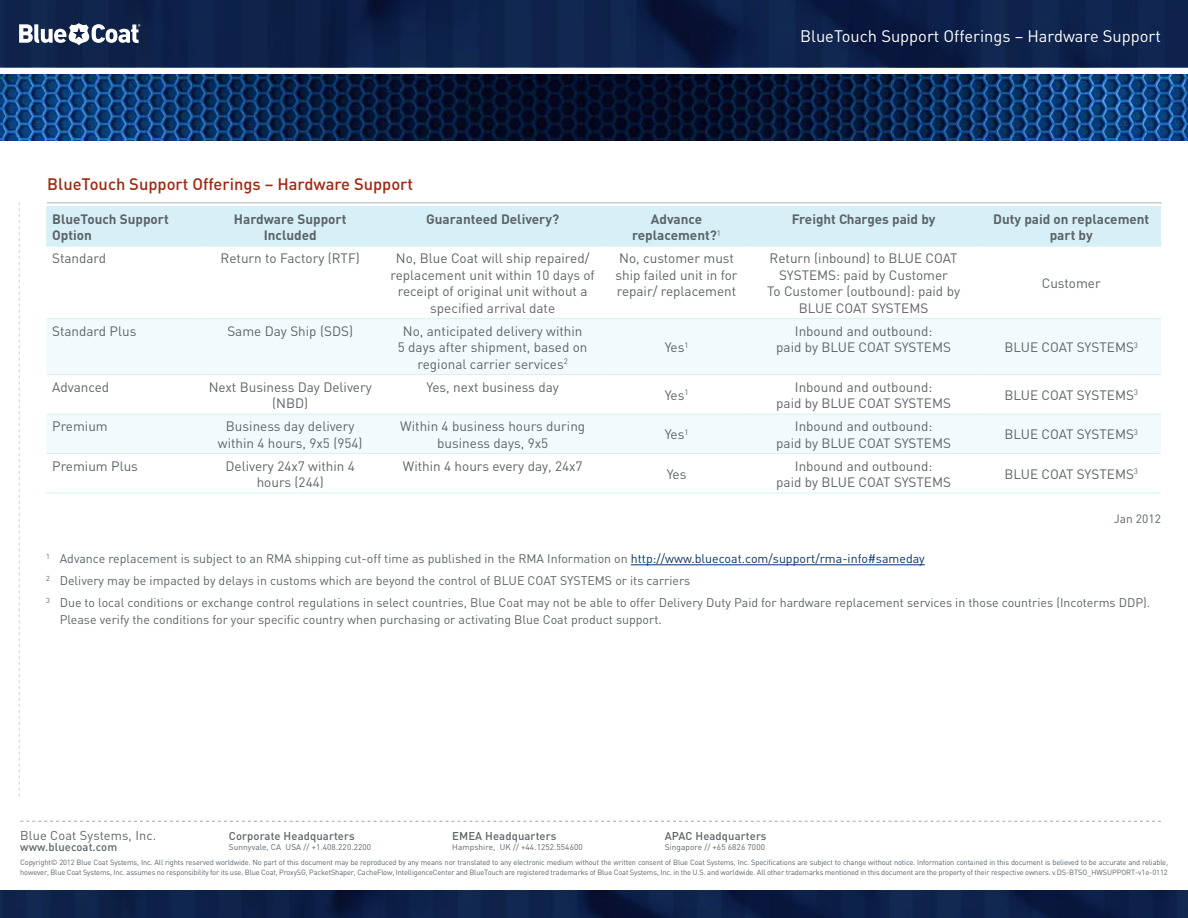
<style>
.page{position:relative;width:1188px;height:918px;background:#fff}
.page>*{position:absolute;margin:0;border:0;box-sizing:border-box;transform-origin:0 0}
.t1{font:500 16.5px "DIN";color:#a4270f}
.t2{font:16.5px "DIN";color:#fff}
.t3{font:13.5px/16.5px "DIN";color:#5d6469;text-align:center}
.t4{font:700 13.5px/16.5px "DIN";color:#5d6469;text-align:center}
.t5{font:12.75px "DIN";letter-spacing:.01em;color:#5d6469}
.t6{font:12.3px/21.8px "DIN";color:#5d6469}
.t7{font:12px "DIN";color:#5d6469}
.t8{font:500 11.25px "DIN";letter-spacing:.01em;color:#5d6469}
.t9{font:8.25px "DIN";letter-spacing:.01em;color:#5d6469}
.t10{font:7.5px/10.5px "DIN";letter-spacing:-.02em;color:#5d646a}
.s1{color:#08336a}
.s2{color:#5d6469}
</style>
<div class="page">
<hr style="left:47px;top:202px;width:1115px;height:1px;background:#aeb2b4">
<svg style="left:0;top:0;width:1188px;height:68px;background:#0e2149"></svg>
<svg style="left:19px;top:23px;width:121px;height:23px"></svg>
<svg style="left:0;top:890px;width:1188px;height:28px;background:#0d1f47"></svg>
<svg style="left:20px;top:821px;width:1141px;height:1px"></svg>
<hr style="left:631px;top:564px;width:294px;height:1px;background:#08336a">
<div style="left:46px;top:207px;width:1115px;height:39px;background:#d7f0f7"></div>
<svg style="left:46px;top:319px;width:1115px;height:134px;fill:#f2fafd"></svg>
<hr style="left:46px;top:206px;width:157px;height:1px;background:#d7f0f7">
<hr style="left:202px;top:206px;width:176px;height:1px;background:#d7f0f7">
<hr style="left:378px;top:206px;width:230px;height:1px;background:#d7f0f7">
<hr style="left:608px;top:206px;width:138px;height:1px;background:#d7f0f7">
<hr style="left:746px;top:206px;width:236px;height:1px;background:#d7f0f7">
<hr style="left:982px;top:206px;width:179px;height:1px;background:#d7f0f7">
<hr style="left:46px;top:246px;width:157px;height:1px;background:#d7f0f7">
<hr style="left:202px;top:246px;width:176px;height:1px;background:#d7f0f7">
<hr style="left:378px;top:246px;width:230px;height:1px;background:#d7f0f7">
<hr style="left:608px;top:246px;width:138px;height:1px;background:#d7f0f7">
<hr style="left:746px;top:246px;width:236px;height:1px;background:#d7f0f7">
<hr style="left:982px;top:246px;width:179px;height:1px;background:#d7f0f7">
<hr style="left:46px;top:318px;width:157px;height:1px;background:#d7f0f7">
<hr style="left:202px;top:318px;width:176px;height:1px;background:#d7f0f7">
<hr style="left:378px;top:318px;width:230px;height:1px;background:#d7f0f7">
<hr style="left:608px;top:318px;width:138px;height:1px;background:#d7f0f7">
<hr style="left:746px;top:318px;width:236px;height:1px;background:#d7f0f7">
<hr style="left:982px;top:318px;width:179px;height:1px;background:#d7f0f7">
<hr style="left:46px;top:374px;width:157px;height:1px;background:#d7f0f7">
<hr style="left:202px;top:374px;width:176px;height:1px;background:#d7f0f7">
<hr style="left:378px;top:374px;width:230px;height:1px;background:#d7f0f7">
<hr style="left:608px;top:374px;width:138px;height:1px;background:#d7f0f7">
<hr style="left:746px;top:374px;width:236px;height:1px;background:#d7f0f7">
<hr style="left:982px;top:374px;width:179px;height:1px;background:#d7f0f7">
<hr style="left:46px;top:414px;width:157px;height:1px;background:#d7f0f7">
<hr style="left:202px;top:414px;width:176px;height:1px;background:#d7f0f7">
<hr style="left:378px;top:414px;width:230px;height:1px;background:#d7f0f7">
<hr style="left:608px;top:414px;width:138px;height:1px;background:#d7f0f7">
<hr style="left:746px;top:414px;width:236px;height:1px;background:#d7f0f7">
<hr style="left:982px;top:414px;width:179px;height:1px;background:#d7f0f7">
<hr style="left:46px;top:453px;width:157px;height:1px;background:#d7f0f7">
<hr style="left:202px;top:453px;width:176px;height:1px;background:#d7f0f7">
<hr style="left:378px;top:453px;width:230px;height:1px;background:#d7f0f7">
<hr style="left:608px;top:453px;width:138px;height:1px;background:#d7f0f7">
<hr style="left:746px;top:453px;width:236px;height:1px;background:#d7f0f7">
<hr style="left:982px;top:453px;width:179px;height:1px;background:#d7f0f7">
<hr style="left:46px;top:493px;width:157px;height:1px;background:#d7f0f7">
<hr style="left:202px;top:493px;width:176px;height:1px;background:#d7f0f7">
<hr style="left:378px;top:493px;width:230px;height:1px;background:#d7f0f7">
<hr style="left:608px;top:493px;width:138px;height:1px;background:#d7f0f7">
<hr style="left:746px;top:493px;width:236px;height:1px;background:#d7f0f7">
<hr style="left:982px;top:493px;width:179px;height:1px;background:#d7f0f7">
<svg style="left:19px;top:202px;width:1px;height:594px"></svg>
<img style="left:0;top:74px;width:1188px;height:67px">
<p class="t1" style="left:47px;top:173px;width:367px">BlueTouch Support Offerings – Hardware Support</p>
<p class="t2" style="left:800px;top:25px;width:362px">BlueTouch Support Offerings – Hardware Support</p>
<p class="t4" style="left:52px;top:210px;width:118px;text-align:left">BlueTouch Support<br>Option</p>
<p class="t4" style="left:234px;top:210px;width:114px">Hardware Support<br>Included</p>
<p class="t4" style="left:426px;top:210px;width:134px">Guaranteed Delivery?</p>
<p class="t4" style="left:632px;top:210px;width:90px">Advance replacement?<sup>1</sup></p>
<p class="t4" style="left:792px;top:210px;width:145px">Freight Charges paid by</p>
<p class="t4" style="left:993px;top:210px;width:158px">Duty paid on replacement part by</p>
<p class="t3" style="left:52px;top:249px;width:56px">Standard</p>
<p class="t3" style="left:221px;top:249px;width:141px">Return to Factory (RTF)</p>
<p class="t3" style="left:391px;top:249px;width:206px">No, Blue Coat will ship repaired/ replacement unit within 10 days of receipt of original unit without a specified arrival date</p>
<p class="t3" style="left:616px;top:249px;width:124px;text-align:left">No, customer must ship failed unit in for repair/ replacement</p>
<p class="t3" style="left:767px;top:249px;width:194px">Return (inbound) to BLUE COAT<br>SYSTEMS: paid by Customer<br>To Customer (outbound): paid by<br>BLUE COAT SYSTEMS</p>
<p class="t3" style="left:1042px;top:274px;width:60px">Customer</p>
<p class="t3" style="left:52px;top:322px;width:86px">Standard Plus</p>
<p class="t3" style="left:227px;top:322px;width:127px">Same Day Ship (SDS)</p>
<p class="t3" style="left:398px;top:322px;width:191px">No, anticipated delivery within<br>5 days after shipment, based on regional carrier services<sup>2</sup></p>
<p class="t3" style="left:52px;top:378px;width:59px">Advanced</p>
<p class="t3" style="left:209px;top:378px;width:165px">Next Business Day Delivery (NBD)</p>
<p class="t3" style="left:427px;top:378px;width:134px">Yes, next business day</p>
<p class="t3" style="left:665px;top:338px;width:25px">Yes<sup>1</sup></p>
<p class="t3" style="left:776px;top:322px;width:176px">Inbound and outbound:<br>paid by BLUE COAT SYSTEMS</p>
<p class="t3" style="left:1005px;top:338px;width:135px">BLUE COAT SYSTEMS<sup>3</sup></p>
<p class="t3" style="left:665px;top:386px;width:25px">Yes<sup>1</sup></p>
<p class="t3" style="left:776px;top:378px;width:176px">Inbound and outbound:<br>paid by BLUE COAT SYSTEMS</p>
<p class="t3" style="left:1005px;top:386px;width:135px">BLUE COAT SYSTEMS<sup>3</sup></p>
<p class="t3" style="left:52px;top:417px;width:57px">Premium</p>
<p class="t3" style="left:218px;top:417px;width:146px">Business day delivery within 4 hours, 9x5 (954)</p>
<p class="t3" style="left:400px;top:417px;width:187px">Within 4 business hours during business days, 9x5</p>
<p class="t3" style="left:665px;top:426px;width:25px">Yes<sup>1</sup></p>
<p class="t3" style="left:776px;top:417px;width:176px">Inbound and outbound:<br>paid by BLUE COAT SYSTEMS</p>
<p class="t3" style="left:1005px;top:426px;width:135px">BLUE COAT SYSTEMS<sup>3</sup></p>
<p class="t3" style="left:52px;top:457px;width:87px">Premium Plus</p>
<p class="t3" style="left:226px;top:457px;width:131px">Delivery 24x7 within 4 hours (244)</p>
<p class="t3" style="left:403px;top:457px;width:181px">Within 4 hours every day, 24x7</p>
<p class="t3" style="left:667px;top:465px;width:21px">Yes</p>
<p class="t3" style="left:776px;top:457px;width:176px">Inbound and outbound:<br>paid by BLUE COAT SYSTEMS</p>
<p class="t3" style="left:1005px;top:465px;width:135px">BLUE COAT SYSTEMS<sup>3</sup></p>
<p class="t7" style="left:1114px;top:511px;width:49px">Jan 2012</p>
<p class="t6" style="left:46px;top:547px;width:1106px"><sup>1</sup> Advance replacement is subject to an RMA shipping cut-off time as published in the RMA Information on <span class="s1">http://www.bluecoat.com/support/rma-info#sameday<br></span><sup>2</sup> Delivery may be impacted by delays in customs which are beyond the control of BLUE COAT SYSTEMS or its carriers<br><sup>3</sup> Due to local conditions or exchange control regulations in select countries, Blue Coat may not be able to offer Delivery Duty Paid for hardware replacement services in those countries (Incoterms DDP).</p>
<p class="t6" style="left:60px;top:608px;width:604px">Please verify the conditions for your specific country when purchasing or activating Blue Coat product support.</p>
<p class="t5" style="left:20px;top:826px;width:138px">Blue Coat Systems, Inc.</p>
<p class="t8" style="left:20px;top:840px;width:99px">www.bluecoat.com</p>
<p class="t8" style="left:229px;top:828px;width:127px">Corporate Headquarters</p>
<p class="t9" style="left:229px;top:842px;width:144px">Sunnyvale, CA USA // +1.408.220.2200</p>
<p class="t8" style="left:452px;top:828px;width:106px">EMEA Headquarters</p>
<p class="t9" style="left:452px;top:842px;width:132px">Hampshire, UK // +44.1252.554600</p>
<p class="t8" style="left:665px;top:828px;width:103px">APAC Headquarters</p>
<p class="t9" style="left:665px;top:842px;width:102px">Singapore // +65 6826 7000</p>
<p class="t10" style="left:20px;top:856px;width:1149px">Copyright© 2012 Blue Coat Systems, Inc. All rights reserved worldwide. No part of this document may be reproduced by any means nor translated to any electronic medium without the written consent of Blue Coat Systems, Inc. Specifications are subject to change without notice. Information contained in this document is believed to be accurate and reliable, however, Blue Coat Systems, Inc. assumes no responsibility for its use. Blue Coat, ProxySG, PacketShaper, CacheFlow, IntelligenceCenter and BlueTouch are registered trademarks of Blue Coat Systems, Inc. in the U.S. and worldwide. All other trademarks mentioned in this document are the property of their respective owners. <span class="s2">v.DS-BTSO_HWSUPPORT-v1e-0112</span></p>
</div>
